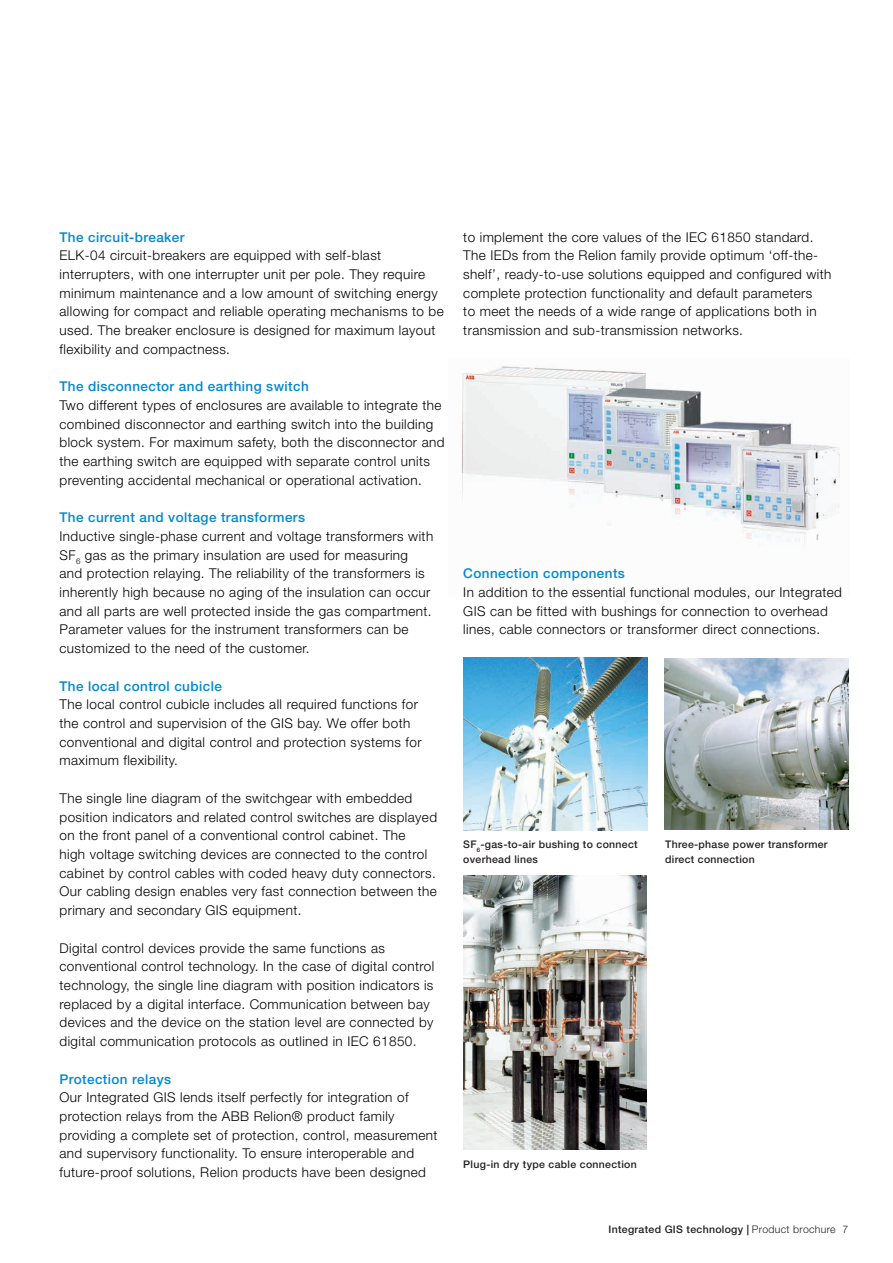
<style>
.page{position:relative;width:893px;height:1263px;background:#fff}
.page>*{position:absolute;margin:0;border:0;box-sizing:border-box;transform-origin:0 0}
.t1{font:300 13.5px/18.8px "Helvetica Neue LT Std";letter-spacing:.03em;color:#000}
.t2{font:500 13.5px "Helvetica Neue LT Std";letter-spacing:.03em;color:#0089cf}
.t3{font:500 10.5px/15px "Helvetica Neue";letter-spacing:.03em;color:#231f20}
.t4{font:500 10.5px "Helvetica Neue LT Std";letter-spacing:.03em;color:#231f20}
.s1{font-weight:300}
</style>
<div class="page">
<img style="left:462px;top:365px;width:378px;height:181px">
<img style="left:463px;top:875px;width:184px;height:274px">
<img style="left:463px;top:657px;width:184px;height:173px">
<img style="left:664px;top:658px;width:184px;height:171px">
<p class="t2" style="left:60px;top:229px;width:127px">The circuit-breaker</p>
<p class="t1" style="left:60px;top:246px;width:386px">ELK-04 circuit-breakers are equipped with self-blast interrupters, with one interrupter unit per pole. They require minimum maintenance and a low amount of switching energy allowing for compact and reliable operating mechanisms to be used. The breaker enclosure is designed for maximum layout flexibility and compactness.</p>
<p class="t2" style="left:60px;top:378px;width:251px">The disconnector and earthing switch</p>
<p class="t1" style="left:60px;top:395px;width:387px">Two different types of enclosures are available to integrate the combined disconnector and earthing switch into the building block system. For maximum safety, both the disconnector and the earthing switch are equipped with separate control units preventing accidental mechanical or operational activation.</p>
<p class="t2" style="left:60px;top:509px;width:247px">The current and voltage transformers</p>
<p class="t1" style="left:60px;top:526px;width:375px">Inductive single-phase current and voltage transformers with SF<sub>6</sub> gas as the primary insulation are used for measuring and protection relaying. The reliability of the transformers is inherently high because no aging of the insulation can occur and all parts are well protected inside the gas compartment.<br>Parameter values for the instrument transformers can be customized to the need of the customer.</p>
<p class="t2" style="left:60px;top:678px;width:164px">The local control cubicle</p>
<p class="t1" style="left:60px;top:695px;width:364px">The local control cubicle includes all required functions for the control and supervision of the GIS bay. We offer both conventional and digital control and protection systems for maximum flexibility.</p>
<p class="t1" style="left:60px;top:788px;width:379px">The single line diagram of the switchgear with embedded position indicators and related control switches are displayed on the front panel of a conventional control cabinet. The<br>high voltage switching devices are connected to the control cabinet by control cables with coded heavy duty connectors.<br>Our cabling design enables very fast connection between the primary and secondary GIS equipment.</p>
<p class="t1" style="left:60px;top:938px;width:376px">Digital control devices provide the same functions as conventional control technology. In the case of digital control technology, the single line diagram with position indicators is replaced by a digital interface. Communication between bay devices and the device on the station level are connected by digital communication protocols as outlined in IEC 61850.</p>
<p class="t2" style="left:60px;top:1071px;width:113px">Protection relays</p>
<p class="t1" style="left:60px;top:1088px;width:380px">Our Integrated GIS lends itself perfectly for integration of protection relays from the ABB Relion® product family providing a complete set of protection, control, measurement and supervisory functionality. To ensure interoperable and future-proof solutions, Relion products have been designed</p>
<p class="t1" style="left:463px;top:227px;width:370px">to implement the core values of the IEC 61850 standard.<br>The IEDs from the Relion family provide optimum ‘off-the&shy;shelf’, ready-to-use solutions equipped and configured with complete protection functionality and default parameters<br>to meet the needs of a wide range of applications both in transmission and sub-transmission networks.</p>
<p class="t2" style="left:463px;top:565px;width:163px">Connection components</p>
<p class="t1" style="left:463px;top:583px;width:380px">In addition to the essential functional modules, our Integrated<br>GIS can be fitted with bushings for connection to overhead lines, cable connectors or transformer direct connections.</p>
<p class="t3" style="left:463px;top:837px;width:176px">SF<sub>6</sub>-gas-to-air bushing to connect overhead lines</p>
<p class="t3" style="left:665px;top:837px;width:164px">Three-phase power transformer direct connection</p>
<p class="t3" style="left:463px;top:1157px;width:175px">Plug-in dry type cable connection</p>
<p class="t4" style="left:608px;top:1223px;width:241px">Integrated GIS technology | <span class="s1">Product brochure 7</span></p>
</div>
